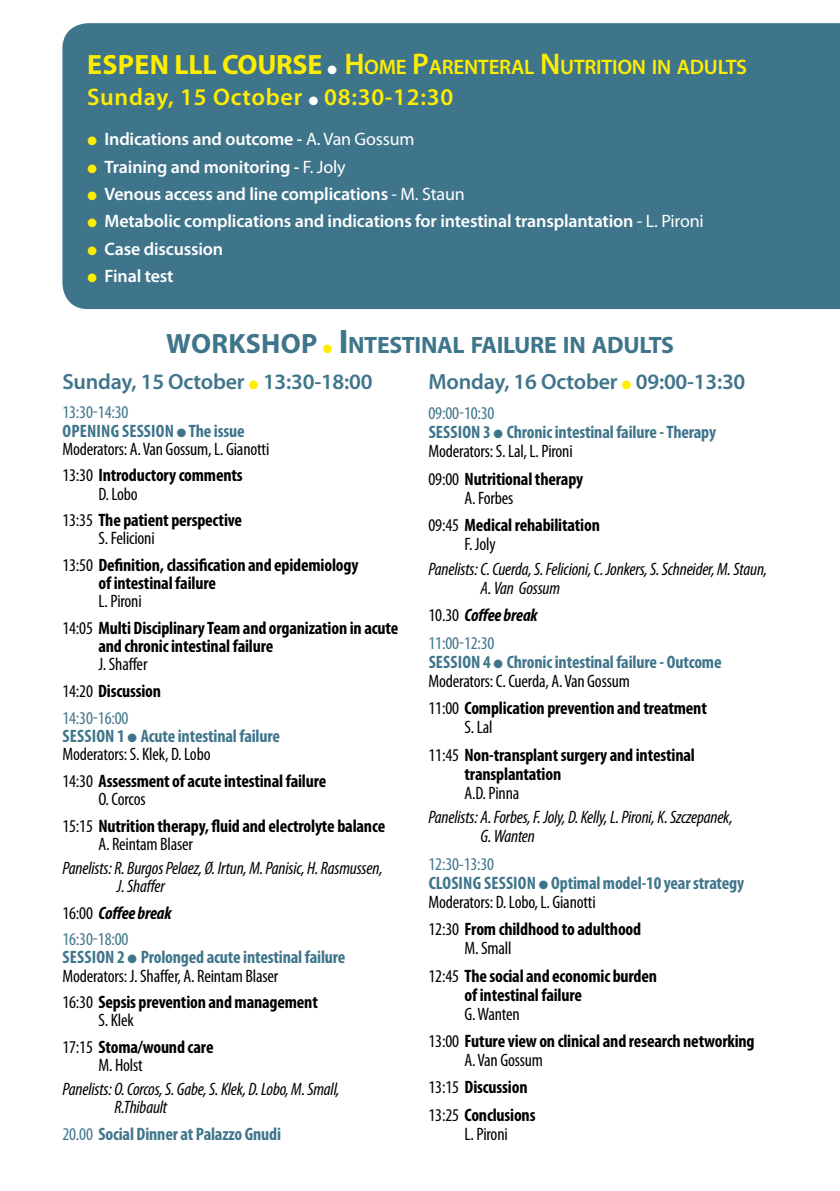
<style>
.page{position:relative;width:840px;height:1191px;background:#fff}
.page>*{position:absolute;margin:0;border:0;box-sizing:border-box;transform-origin:0 0}
.t1{font:700 28px "Myriad Pro";color:#ffed00}
.t2{font:700 28px "Myriad Pro";color:#3f758b}
.t3{font:600 24px "Myriad Pro";letter-spacing:.03em;color:#ffed00}
.t4{font:700 23.8px "Myriad Pro";letter-spacing:-.015em;color:#3f758b}
.t5{font:600 22px "Myriad Pro";letter-spacing:-.01em;color:#3f758b}
.t6{font:600 21px "Myriad Pro";letter-spacing:-.015em;color:#ffed00}
.t7{font:700 condensed 18px/18.2px "Myriad Pro";letter-spacing:-.01em;color:#000}
.t8{font:700 condensed 18px/19px "Myriad Pro";letter-spacing:-.01em;color:#3f758b}
.t9{font:italic condensed 18px/18.2px "Myriad Pro";letter-spacing:-.01em;color:#000}
.t10{font:600 18px "Myriad Pro";letter-spacing:-.01em;color:#fff}
.t11{font:condensed 18px/18.2px "Myriad Pro";letter-spacing:-.01em;color:#000}
.t12{font:italic 700 condensed 18px/26.6px "Myriad Pro";letter-spacing:-.01em;color:#000}
.s1{font-style:inherit}
.s2{color:#fff}
.s3{font-size:30px}
.s4{color:#ffed00}
.s5{font-weight:400}
.s6{font-size:34px}
.s7{color:#3f758b}
.s8{font-weight:700;color:#3f758b}
.s9{font-weight:700}
.s10{font-weight:400;color:#000}
.s11{font-weight:400;font-style:normal}
.s12{font-weight:400;font-style:normal;color:#3f758b}
</style>
<div class="page">
<div style="left:62px;top:23px;width:777px;height:286px;background:#3f758b"></div>
<h1 class="t1" style="left:87px;top:46px;width:187px"><span class="s1">ESPEN</span> LLL COURSE</h1>
<p class="t6" style="left:327px;top:53px;width:421px"><span class="s2">●</span> <span class="s3">H</span>OME <span class="s3">P</span>ARENTERAL <span class="s3">N</span> UTRITION IN ADULTS</p>
<h2 class="t3" style="left:87px;top:82px;width:367px">Sunday, 15 October <span class="s2">●</span> 08:30-12:30</h2>
<p class="t10" style="left:88px;top:128px;width:328px"><span class="s4">●</span> Indications and outcome - <span class="s5">A. Van Gossum</span></p>
<p class="t10" style="left:88px;top:155px;width:259px"><span class="s4">●</span> Training and monitoring - <span class="s5">F. Joly</span></p>
<p class="t10" style="left:88px;top:183px;width:378px"><span class="s4">●</span> Venous access and line complications <span class="s5">- M. Staun</span></p>
<p class="t10" style="left:88px;top:210px;width:617px"><span class="s4">●</span> Metabolic complications and indications for intestinal transplantation <span class="s5">- L. Pironi</span></p>
<p class="t10" style="left:88px;top:237px;width:137px"><span class="s4">●</span> Case discussion</p>
<p class="t10" style="left:88px;top:265px;width:87px"><span class="s4">●</span> Final test</p>
<h1 class="t2" style="left:166px;top:325px;width:99px">WOR KSHOP</h1>
<h3 class="t4" style="left:323px;top:329px;width:352px"><span class="s4">●</span> <span class="s6">I</span>NTESTINAL FAILURE IN ADULTS</h3>
<p class="t5" style="left:62px;top:367px;width:311px">Sunday, 15 October <span class="s4">●</span> 13:30-18:00</p>
<p class="t11" style="left:62px;top:403px;width:208px"><span class="s7">13:30-14:30<br></span><span class="s8">Opening session</span> <span class="s7">●</span> <span class="s8">The issue<br></span>Moderators: A. Van Gossum, L. Gianotti</p>
<p class="t7" style="left:98px;top:466px;width:146px;text-indent:-36px"><span class="s5">13:30</span> Introductory comments<br><span class="s5">D. Lobo</span></p>
<p class="t7" style="left:98px;top:511px;width:145px;text-indent:-36px"><span class="s5">13:35</span> The patient perspective<br><span class="s5">S. Felicioni</span></p>
<p class="t7" style="left:98px;top:555px;width:261px;text-indent:-36px"><span class="s5">13:50</span> Definition, classification and epidemiology of intestinal failure</p>
<p class="t7" style="left:62px;top:588px;width:337px;line-height:26.6px;text-indent:36px"><span class="s5">L. Pironi<br>14:05</span> Multi Disciplinary Team and organization in acute</p>
<p class="t7" style="left:98px;top:637px;width:176px">and chronic intestinal failure</p>
<p class="t11" style="left:62px;top:651px;width:100px;line-height:26.6px;text-indent:36px">J. Shaffer<br>14:20 <span class="s9">Discussion<br></span><span class="s7">14:30-16:00</span></p>
<p class="t8" style="left:62px;top:726px;width:219px;line-height:18.2px">Session 1 ● Acute intestinal failure<br><span class="s10">Moderators: S. Klek, D. Lobo</span></p>
<p class="t7" style="left:98px;top:771px;width:229px;text-indent:-36px"><span class="s5">14:30</span> Assessment of acute intestinal failure<br><span class="s5">O. Corcos</span></p>
<p class="t7" style="left:98px;top:816px;width:288px;text-indent:-36px"><span class="s5">15:15</span> Nutrition therapy, fluid and electrolyte balance<br><span class="s5">A. Reintam Blaser</span></p>
<p class="t9" style="left:117px;top:858px;width:267px;text-indent:-54px">Panelists: R. Burgos Pelaez, ø. Irtun, M. Panisic, H. Rasmussen,<br>J. Shaffer</p>
<p class="t12" style="left:62px;top:899px;width:110px"><span class="s11">16:00</span> Coffee break<br><span class="s12">16:30-18:00</span></p>
<p class="t8" style="left:62px;top:948px;width:284px;line-height:18.2px">Session 2 ● Prolonged acute intestinal failure<br><span class="s10">Moderators: J. Shaffer, A. Reintam Blaser</span></p>
<p class="t7" style="left:98px;top:992px;width:221px;text-indent:-36px"><span class="s5">16:30</span> Sepsis prevention and management<br><span class="s5">S. Klek</span></p>
<p class="t7" style="left:98px;top:1037px;width:116px;text-indent:-36px"><span class="s5">17:15</span> Stoma/wound care<br><span class="s5">M. Holst</span></p>
<p class="t9" style="left:114px;top:1079px;width:226px;text-indent:-52px">Panelists: O. Corcos, S. Gabe, S. Klek, D. Lobo, M. Small,<br>R.Thibault</p>
<p class="t8" style="left:62px;top:1124px;width:220px"><span class="s5">20.00</span> Social Dinner at Palazzo Gnudi</p>
<p class="t5" style="left:428px;top:367px;width:318px">Monday, 16 October <span class="s4">●</span> 09:00-13:30</p>
<p class="t8" style="left:428px;top:403px;width:289px"><span class="s5">09:00-10:30<br></span>Session 3 ● Chronic intestinal failure - Therapy<br><span class="s10">Moderators: S. Lal, L. Pironi</span></p>
<p class="t7" style="left:464px;top:469px;width:120px;line-height:19px;text-indent:-36px"><span class="s5">09:00</span> Nutritional therapy<br><span class="s5">A. Forbes</span></p>
<p class="t7" style="left:464px;top:515px;width:137px;line-height:19px;text-indent:-36px"><span class="s5">09:45</span> Medical rehabilitation<br><span class="s5">F. Joly</span></p>
<p class="t9" style="left:480px;top:559px;width:288px;line-height:19px;text-indent:-52px">Panelists: C. Cuerda, S. Felicioni, C. Jonkers, S. Schneider, M. Staun,<br>A. Van Gossum</p>
<p class="t12" style="left:428px;top:601px;width:110px;line-height:27.4px"><span class="s11">10.30</span> Coffee break<br><span class="s12">11:00-12:30</span></p>
<p class="t8" style="left:428px;top:652px;width:294px">Session 4 ● Chronic intestinal failure - Outcome<br><span class="s10">Moderators: C. Cuerda, A. Van Gossum</span></p>
<p class="t7" style="left:464px;top:698px;width:244px;line-height:19px;text-indent:-36px"><span class="s5">11:00</span> Complication prevention and treatment<br><span class="s5">S. Lal</span></p>
<p class="t7" style="left:464px;top:744px;width:232px;line-height:19px;text-indent:-36px"><span class="s5">11:45</span> Non-transplant surgery and intestinal transplantation</p>
<p class="t11" style="left:464px;top:783px;width:56px">A.D. Pinna</p>
<p class="t9" style="left:480px;top:807px;width:253px;line-height:19px;text-indent:-52px">Panelists: A. Forbes, F. Joly, D. Kelly, L. Pironi, K. Szczepanek,<br>G. Wanten</p>
<p class="t8" style="left:428px;top:853px;width:317px"><span class="s5">12:30-13:30<br></span>Closing session ● Optimal model-10 year strategy<br><span class="s10">Moderators: D. Lobo, L. Gianotti</span></p>
<p class="t7" style="left:464px;top:919px;width:178px;line-height:19px;text-indent:-36px"><span class="s5">12:30</span> From childhood to adulthood<br><span class="s5">M. Small</span></p>
<p class="t7" style="left:464px;top:965px;width:194px;line-height:19px;text-indent:-36px"><span class="s5">12:45</span> The social and economic burden of intestinal failure</p>
<p class="t7" style="left:428px;top:999px;width:327px;line-height:27.4px;text-indent:36px"><span class="s5">G. Wanten<br>13:00</span> Future view on clinical and research networking</p>
<p class="t11" style="left:428px;top:1046px;width:116px;line-height:27.4px;text-indent:36px">A. Van Gossum<br>13:15 <span class="s9">Discussion<br></span>13:25 <span class="s9">Conclusions</span></p>
<p class="t11" style="left:464px;top:1124px;width:45px">L. Pironi</p>
</div>
